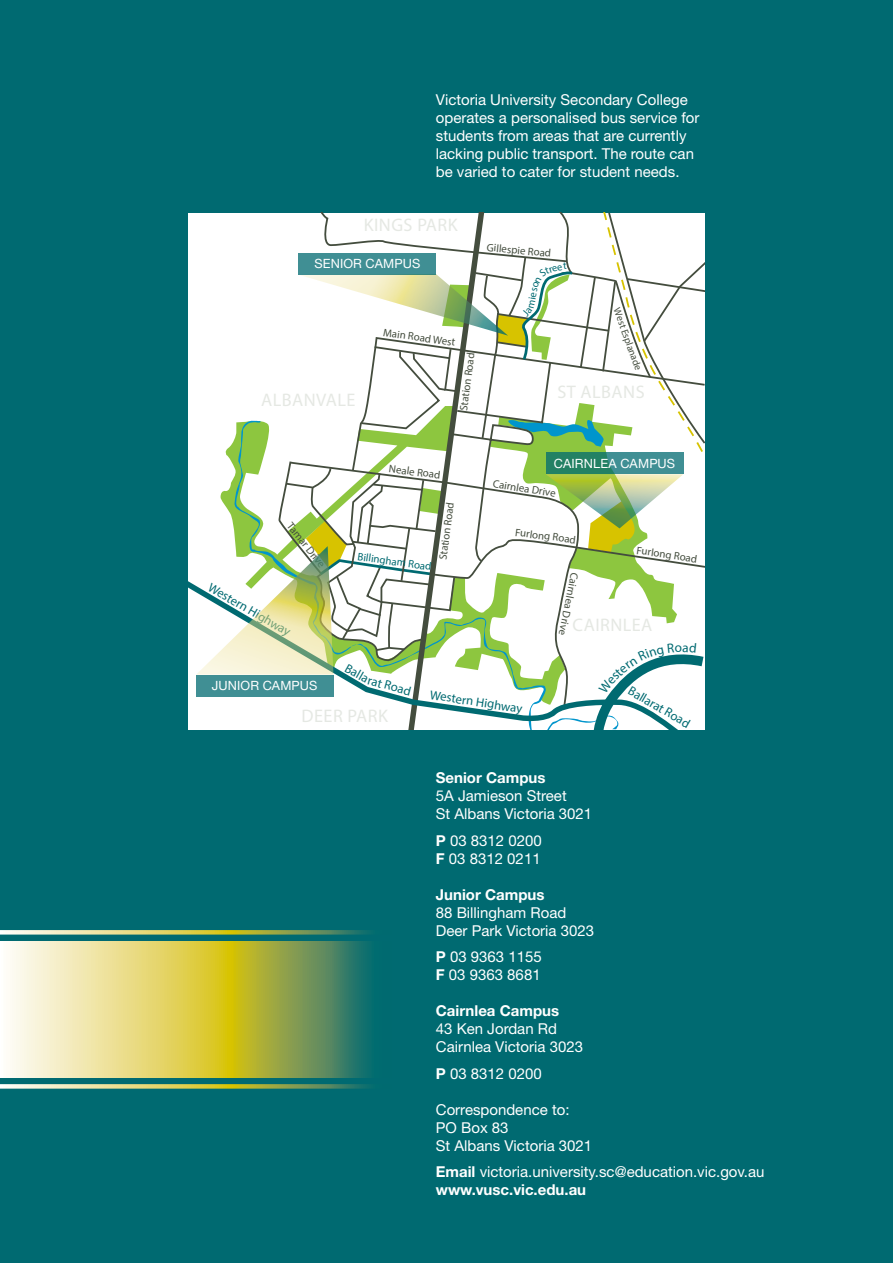
<style>
.page{position:relative;width:893px;height:1263px;background:#006a71}
.page>*{position:absolute;margin:0;border:0;box-sizing:border-box;transform-origin:0 0}
.t1{font:18.15px "Helvetica Mdm";letter-spacing:.025em;color:#e5e8e3}
.t2{font:15px/18px "Helvetica Neue LT Std";color:#fff}
.t3{font:700 15px "Helvetica Neue LT Std";color:#fff}
.t4{font:12.75px "Helvetica Rmn";color:#006a71}
.t5{font:12.75px "Helvetica Neue LT Std";letter-spacing:.01em;color:#fff}
.t6{font:10.95px "Helvetica Rmn";color:#444d3e}
.t7{font:10.95px "Helvetica Rmn";color:#006a71}
.t8{font:10.05px "Helvetica Rmn";color:#444d3e}
.s1{font-weight:700}
</style>
<div class="page">
<svg style="left:0;top:941px;width:393px;height:136px;background:#b5bf75"></svg>
<svg style="left:0;top:930px;width:393px;height:4px;background:#b1bd75"></svg>
<svg style="left:0;top:1084px;width:393px;height:5px;background:#a2b674"></svg>
<svg style="left:196px;top:213px;width:509px;height:516px"></svg>
<p class="t2" style="left:436px;top:90px;width:265px">Victoria University Secondary College operates a personalised bus service for students from areas that are currently lacking public transport. The route can be varied to cater for student needs.</p>
<p class="t1" style="left:364px;top:214px;width:95px">KINGS PARK</p>
<p class="t5" style="left:314px;top:256px;width:107px">SENIOR CAMPUS</p>
<p class="t6" style="left:488px;top:240px;width:66px;rotate:6deg">Gillespie Road</p>
<p class="t1" style="left:261px;top:389px;width:96px">ALBANVALE</p>
<p class="t6" style="left:384px;top:325px;width:74px;rotate:8deg">Main Road West</p>
<p class="t6" style="left:457px;top:409px;width:60px;rotate:-82deg">Station Road</p>
<p class="t8" style="left:622px;top:306px;width:67px;rotate:70deg">West Esplanade</p>
<p class="t1" style="left:557px;top:380px;width:89px">ST ALBANS</p>
<p class="t6" style="left:295px;top:520px;width:56px;rotate:52deg">Tamar Drive</p>
<p class="t4" style="left:213px;top:579px;width:95px;rotate:30deg">Western Highway</p>
<p class="t6" style="left:390px;top:462px;width:53px;rotate:7deg">Neale Road</p>
<p class="t6" style="left:436px;top:559px;width:60px;rotate:-82deg">Station Road</p>
<p class="t7" style="left:359px;top:549px;width:76px;rotate:8deg">Billingham Road</p>
<p class="t5" style="left:554px;top:456px;width:123px">CAIRNLEA CAMPUS</p>
<p class="t6" style="left:494px;top:477px;width:65px;rotate:9deg">Cairnlea Drive</p>
<p class="t6" style="left:516px;top:525px;width:62px;rotate:7deg">Furlong Road</p>
<p class="t6" style="left:638px;top:543px;width:62px;rotate:8deg">Furlong Road</p>
<p class="t6" style="left:581px;top:574px;width:65px;rotate:101deg">Cairnlea Drive</p>
<p class="t1" style="left:573px;top:614px;width:81px">CAIRNLEA</p>
<p class="t5" style="left:212px;top:678px;width:107px">JUNIOR CAMPUS</p>
<p class="t4" style="left:350px;top:660px;width:27px;rotate:29deg">Balla</p>
<p class="t4" style="left:370px;top:672px;width:46px;rotate:15deg">rat Road</p>
<p class="t1" style="left:302px;top:704px;width:88px">DEER PARK</p>
<p class="t4" style="left:432px;top:686px;width:95px;rotate:9deg">Western Highway</p>
<p class="t4" style="left:633px;top:683px;width:71px;rotate:30deg">Ballarat Road</p>
<p class="t3" style="left:436px;top:768px;width:111px">Senior Campus</p>
<p class="t2" style="left:436px;top:787px;width:158px">5A Jamieson Street<br>St Albans Victoria 3021</p>
<p class="t2" style="left:436px;top:831px;width:107px"><span class="s1">P</span> 03 8312 0200<br><span class="s1">F</span> 03 8312 0211</p>
<p class="t3" style="left:436px;top:885px;width:110px">Junior Campus</p>
<p class="t2" style="left:436px;top:903px;width:160px">88 Billingham Road<br>Deer Park Victoria 3023</p>
<p class="t2" style="left:436px;top:948px;width:107px"><span class="s1">P</span> 03 9363 1155<br><span class="s1">F</span> 03 9363 8681</p>
<p class="t3" style="left:436px;top:1001px;width:125px">Cairnlea Campus</p>
<p class="t2" style="left:436px;top:1020px;width:149px">43 Ken Jordan Rd<br>Cairnlea Victoria 3023</p>
<p class="t2" style="left:436px;top:1064px;width:107px"><span class="s1">P</span> 03 8312 0200</p>
<p class="t2" style="left:436px;top:1100px;width:158px">Correspondence to:<br>PO Box 83<br>St Albans Victoria 3021</p>
<p class="t2" style="left:436px;top:1163px;width:330px"><span class="s1">Email</span> victoria.university.sc@education.vic.gov.au <span class="s1">www.vusc.vic.edu.au</span></p>
</div>
